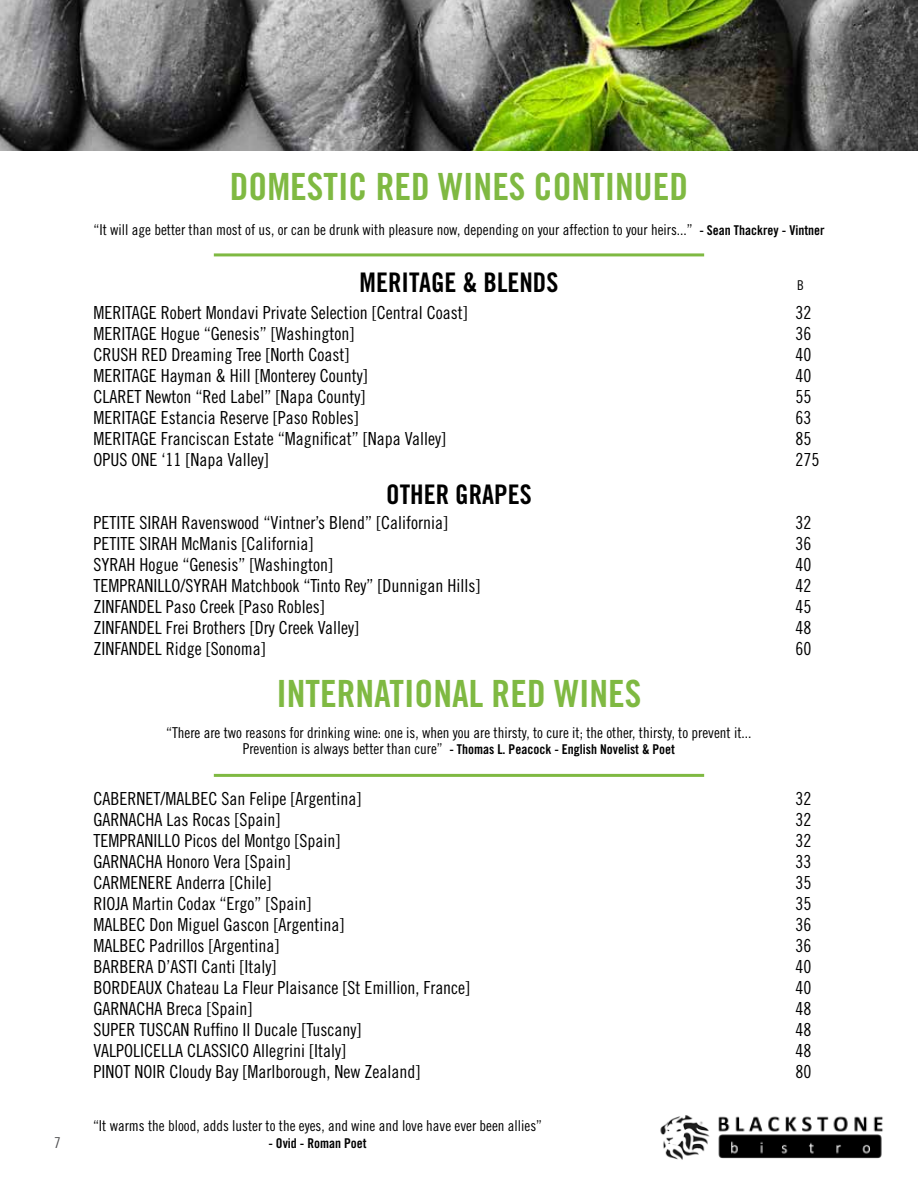
<style>
.page{position:relative;width:918px;height:1188px;background:#fff}
.page>*{position:absolute;margin:0;border:0;box-sizing:border-box;transform-origin:0 0}
.t1{font:37.5px "Trade Gothic LT Std Bd Cn 20";color:#7fb942}
.t2{font:27px "Trade Gothic LT Std Bd Cn 20";color:#000}
.t3{font:18px "Trade Gothic LT Std Cn 18";color:#000}
.t4{font:15px "Trade Gothic LT Std Cn 18";color:#000}
.t5{font:15px "Trade Gothic LT Std Cn 18";color:#4d4d4f}
.t6{font:13.5px "Trade Gothic LT Std Bd Cn 20";color:#000}
.t7{font:13.5px "Trade Gothic LT Std Cn 18";color:#000}
.s1{font-family:"Trade Gothic LT Std Bd Cn 20";font-size:13.5px}
.s2{font-family:"Trade Gothic LT Std Cn 18";font-size:15px}
</style>
<div class="page">
<img style="left:660px;top:1115px;width:50px;height:45px">
<img style="left:718px;top:1116px;width:165px;height:16px">
<img style="left:718px;top:1134px;width:164px;height:25px">
<img style="left:0;top:0;width:918px;height:150px">
<hr style="left:214px;top:253px;width:490px;height:3px;background:#7fb942">
<hr style="left:214px;top:774px;width:490px;height:3px;background:#7fb942">
<h1 class="t1" style="left:230px;top:164px;width:460px">DOMESTIC RED WINES CONTINUED</h1>
<p class="t4" style="left:94px;top:220px;width:733px">“It will age better than most of us, or can be drunk with pleasure now, depending on your affection to your heirs...” <span class="s1">- Sean Thackrey - Vintner</span></p>
<h2 class="t2" style="left:360px;top:266px;width:200px">MERITAGE &amp; BLENDS</h2>
<p class="t7" style="left:797px;top:277px;width:8px">B</p>
<p class="t3" style="left:94px;top:302px;width:376px">MERITAGE Robert Mondavi Private Selection [Central Coast]</p>
<p class="t3" style="left:796px;top:302px;width:17px">32</p>
<p class="t3" style="left:94px;top:323px;width:262px">MERITAGE Hogue “Genesis” [Washington]</p>
<p class="t3" style="left:796px;top:323px;width:17px">36</p>
<p class="t3" style="left:94px;top:344px;width:257px">CRUSH RED Dreaming Tree [North Coast]</p>
<p class="t3" style="left:796px;top:344px;width:17px">40</p>
<p class="t3" style="left:94px;top:365px;width:276px">MERITAGE Hayman &amp; Hill [Monterey County]</p>
<p class="t3" style="left:796px;top:365px;width:17px">40</p>
<p class="t3" style="left:94px;top:386px;width:273px">CLARET Newton “Red Label” [Napa County]</p>
<p class="t3" style="left:796px;top:386px;width:17px">55</p>
<p class="t3" style="left:94px;top:407px;width:267px">MERITAGE Estancia Reserve [Paso Robles]</p>
<p class="t3" style="left:796px;top:407px;width:17px">63</p>
<p class="t3" style="left:94px;top:428px;width:354px">MERITAGE Franciscan Estate “Magnificat” [Napa Valley]</p>
<p class="t3" style="left:796px;top:428px;width:17px">85</p>
<p class="t3" style="left:94px;top:449px;width:177px">OPUS ONE ‘11 [Napa Valley]</p>
<p class="t3" style="left:796px;top:449px;width:25px">275</p>
<h2 class="t2" style="left:386px;top:478px;width:147px">OTHER GRAPES</h2>
<p class="t3" style="left:94px;top:512px;width:356px">PETITE SIRAH Ravenswood “Vintner’s Blend” [California]</p>
<p class="t3" style="left:796px;top:512px;width:17px">32</p>
<p class="t3" style="left:94px;top:533px;width:221px">PETITE SIRAH McManis [California]</p>
<p class="t3" style="left:796px;top:533px;width:17px">36</p>
<p class="t3" style="left:94px;top:554px;width:241px">SYRAH Hogue “Genesis” [Washington]</p>
<p class="t3" style="left:796px;top:554px;width:17px">40</p>
<p class="t3" style="left:94px;top:575px;width:388px">TEMPRANILLO/SYRAH Matchbook “Tinto Rey” [Dunnigan Hills]</p>
<p class="t3" style="left:796px;top:575px;width:17px">42</p>
<p class="t3" style="left:94px;top:596px;width:233px">ZINFANDEL Paso Creek [Paso Robles]</p>
<p class="t3" style="left:796px;top:596px;width:17px">45</p>
<p class="t3" style="left:94px;top:617px;width:267px">ZINFANDEL Frei Brothers [Dry Creek Valley]</p>
<p class="t3" style="left:796px;top:617px;width:17px">48</p>
<p class="t3" style="left:94px;top:638px;width:174px">ZINFANDEL Ridge [Sonoma]</p>
<p class="t3" style="left:796px;top:638px;width:17px">60</p>
<h1 class="t1" style="left:276px;top:671px;width:367px">INTERNATIONAL RED WINES</h1>
<p class="t4" style="left:166px;top:724px;width:587px">“There are two reasons for drinking wine: one is, when you are thirsty, to cure it; the other, thirsty, to prevent it...</p>
<p class="t6" style="left:243px;top:741px;width:434px"><span class="s2">Prevention is always better than cure”</span> - Thomas L. Peacock - English Novelist &amp; Poet</p>
<p class="t3" style="left:93px;top:788px;width:269px">CABERNET/MALBEC San Felipe [Argentina]</p>
<p class="t3" style="left:795px;top:788px;width:17px">32</p>
<p class="t3" style="left:93px;top:809px;width:188px">GARNACHA Las Rocas [Spain]</p>
<p class="t3" style="left:795px;top:809px;width:17px">32</p>
<p class="t3" style="left:93px;top:830px;width:248px">TEMPRANILLO Picos del Montgo [Spain]</p>
<p class="t3" style="left:795px;top:830px;width:17px">32</p>
<p class="t3" style="left:93px;top:851px;width:199px">GARNACHA Honoro Vera [Spain]</p>
<p class="t3" style="left:795px;top:851px;width:17px">33</p>
<p class="t3" style="left:93px;top:872px;width:179px">CARMENERE Anderra [Chile]</p>
<p class="t3" style="left:795px;top:872px;width:17px">35</p>
<p class="t3" style="left:93px;top:893px;width:219px">RIOJA Martin Codax “Ergo” [Spain]</p>
<p class="t3" style="left:795px;top:893px;width:17px">35</p>
<p class="t3" style="left:93px;top:914px;width:252px">MALBEC Don Miguel Gascon [Argentina]</p>
<p class="t3" style="left:795px;top:914px;width:17px">36</p>
<p class="t3" style="left:93px;top:935px;width:187px">MALBEC Padrillos [Argentina]</p>
<p class="t3" style="left:795px;top:935px;width:17px">36</p>
<p class="t3" style="left:93px;top:956px;width:184px">BARBERA D’ASTI Canti [Italy]</p>
<p class="t3" style="left:795px;top:956px;width:17px">40</p>
<p class="t3" style="left:93px;top:977px;width:378px">BORDEAUX Chateau La Fleur Plaisance [St Emillion, France]</p>
<p class="t3" style="left:795px;top:977px;width:17px">40</p>
<p class="t3" style="left:93px;top:998px;width:160px">GARNACHA Breca [Spain]</p>
<p class="t3" style="left:795px;top:998px;width:17px">48</p>
<p class="t3" style="left:93px;top:1019px;width:269px">SUPER TUSCAN Ruffino Il Ducale [Tuscany]</p>
<p class="t3" style="left:795px;top:1019px;width:17px">48</p>
<p class="t3" style="left:93px;top:1040px;width:254px">VALPOLICELLA CLASSICO Allegrini [Italy]</p>
<p class="t3" style="left:795px;top:1040px;width:17px">48</p>
<p class="t3" style="left:93px;top:1061px;width:328px">PINOT NOIR Cloudy Bay [Marlborough, New Zealand]</p>
<p class="t3" style="left:795px;top:1061px;width:17px">80</p>
<p class="t4" style="left:93px;top:1117px;width:451px">“It warms the blood, adds luster to the eyes, and wine and love have ever been allies”</p>
<p class="t5" style="left:54px;top:1134px;width:8px">7</p>
<p class="t6" style="left:268px;top:1135px;width:100px">- Ovid - Roman Poet</p>
</div>
